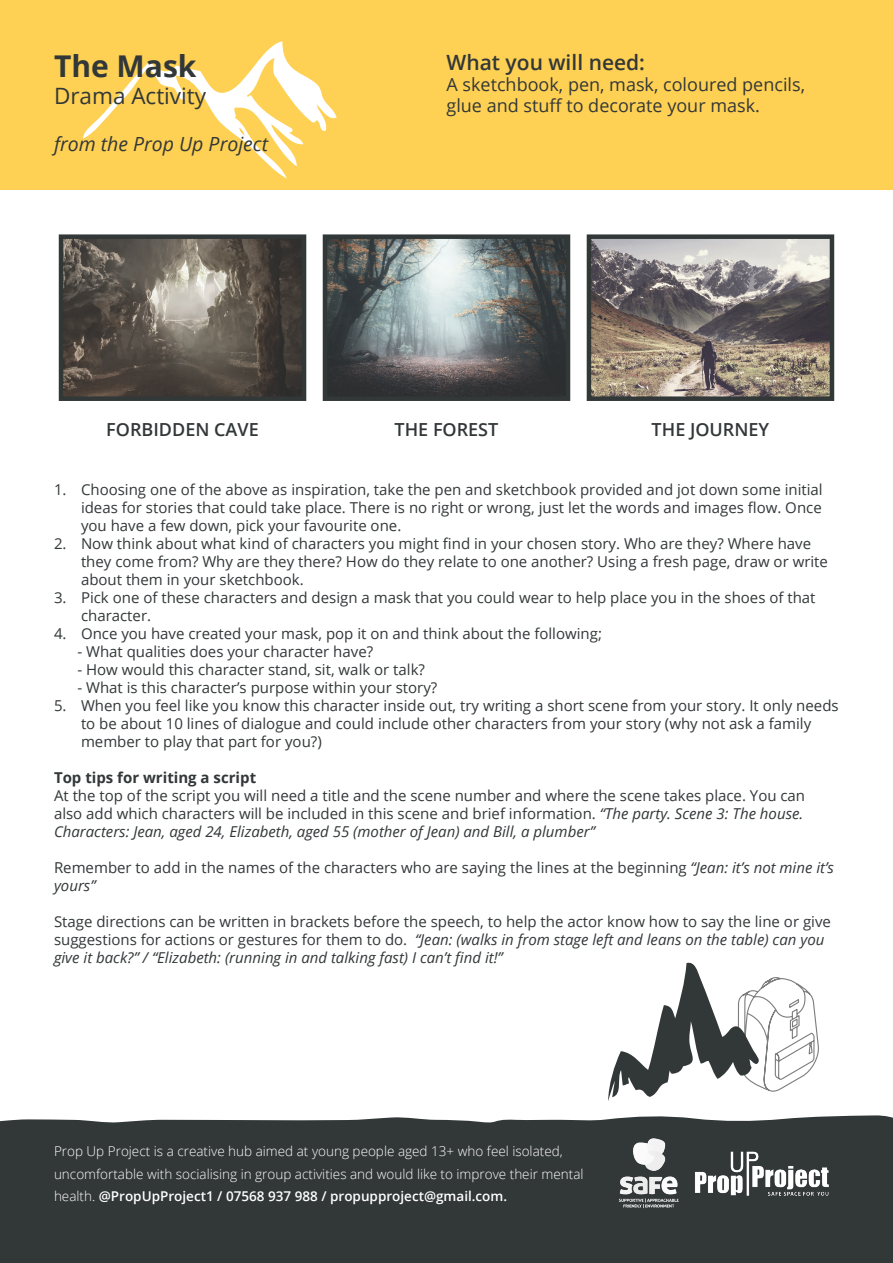
<style>
.page{position:relative;width:893px;height:1263px;background:#fff}
.page>*{position:absolute;margin:0;border:0;box-sizing:border-box;transform-origin:0 0}
.t1{font:700 30px "Open Sans";color:#323738}
.t2{font:22.5px "Open Sans";color:#323738}
.t3{font:600 21px "Open Sans";color:#323738}
.t4{font:italic 19.5px "Open Sans";color:#323738}
.t5{font:18px/21px "Open Sans";color:#323738}
.t6{font:600 18px "Open Sans";color:#323738}
.t7{font:15px/18px "Open Sans";color:#323738}
.t8{font:700 15px "Open Sans";color:#323738}
.t9{font:300 13.5px/22.5px "Open Sans";color:#fff}
.s1{font-style:italic}
.s2{font-weight:600}
</style>
<div class="page">
<div style="left:0;top:0;width:893px;height:190px;background:#fed053"></div>
<div style="left:0;top:1126px;width:893px;height:137px;background:#323738"></div>
<svg style="left:83px;top:41px;width:254px;height:138px"></svg>
<img style="left:64px;top:239px;width:237px;height:157px">
<div style="left:59px;top:234px;width:247px;height:167px;border:4px solid #323738"></div>
<img style="left:328px;top:239px;width:237px;height:157px">
<div style="left:323px;top:234px;width:247px;height:167px;border:4px solid #323738"></div>
<img style="left:592px;top:239px;width:237px;height:157px">
<div style="left:587px;top:234px;width:247px;height:167px;border:4px solid #323738"></div>
<img style="left:695px;top:1151px;width:134px;height:45px">
<img style="left:619px;top:1147px;width:60px;height:62px">
<svg style="left:737px;top:234px;width:84px;height:167px;background:#8d8680"></svg>
<svg style="left:0;top:962px;width:893px;height:185px"></svg>
<p class="t1" style="left:54px;top:45px;width:144px">The Mask</p>
<p class="t2" style="left:54px;top:80px;width:154px">Drama Activity</p>
<p class="t4" style="left:54px;top:130px;width:215px">from the Prop Up Project</p>
<p class="t3" style="left:446px;top:48px;width:200px">What you will need:</p>
<p class="t5" style="left:446px;top:74px;width:360px">A sketchbook, pen, mask, coloured pencils, glue and stuff to decorate your mask.</p>
<p class="t6" style="left:106px;top:417px;width:154px">FORBIDDEN CAVE</p>
<p class="t6" style="left:395px;top:417px;width:105px">THE FOREST</p>
<p class="t6" style="left:652px;top:417px;width:119px">THE JOURNEY</p>
<p class="t7" style="left:81px;top:480px;width:743px;text-align:justify;text-indent:-27px">1. Choosing one of the above as inspiration, take the pen and sketchbook provided and jot down some initial ideas for stories that could take place. There is no right or wrong, just let the words and images flow. Once you have a few down, pick your favourite one.</p>
<p class="t7" style="left:81px;top:534px;width:748px;text-indent:-27px">2. Now think about what kind of characters you might find in your chosen story. Who are they? Where have they come from? Why are they there? How do they relate to one another? Using a fresh page, draw or write about them in your sketchbook.</p>
<p class="t7" style="left:81px;top:588px;width:736px;text-indent:-27px">3. Pick one of these characters and design a mask that you could wear to help place you in the shoes of that character.</p>
<p class="t7" style="left:54px;top:624px;width:549px">4. Once you have created your mask, pop it on and think about the following;</p>
<p class="t7" style="left:77px;top:642px;width:297px">- What qualities does your character have?</p>
<p class="t7" style="left:77px;top:660px;width:349px">- How would this character stand, sit, walk or talk?</p>
<p class="t7" style="left:77px;top:678px;width:361px">- What is this character’s purpose within your story?</p>
<p class="t7" style="left:81px;top:696px;width:759px;text-indent:-27px">5. When you feel like you know this character inside out, try writing a short scene from your story. It only needs to be about 10 lines of dialogue and could include other characters from your story (why not ask a family member to play that part for you?)</p>
<p class="t8" style="left:54px;top:767px;width:204px">Top tips for writing a script</p>
<p class="t7" style="left:54px;top:786px;width:753px">At the top of the script you will need a title and the scene number and where the scene takes place. You can also add which characters will be included in this scene and brief information. <span class="s1">“The party. Scene 3: The house.<br>Characters: Jean, aged 24, Elizabeth, aged 55 (mother of Jean) and Bill, a plumber”</span></p>
<p class="t7" style="left:54px;top:858px;width:781px">Remember to add in the names of the characters who are saying the lines at the beginning <span class="s1">“Jean: it’s not mine it’s yours”</span></p>
<p class="t7" style="left:54px;top:912px;width:778px">Stage directions can be written in brackets before the speech, to help the actor know how to say the line or give suggestions for actions or gestures for them to do. <span class="s1">“Jean: (walks in from stage left and leans on the table) can you give it back?” / “Elizabeth: (running in and talking fast) I can’t find it!”</span></p>
<p class="t9" style="left:54px;top:1140px;width:531px">Prop Up Project is a creative hub aimed at young people aged 13+ who feel isolated, uncomfortable with socialising in group activities and would like to improve their mental health. <span class="s2">@PropUpProject1 / 07568 937 988 / propupproject@gmail.com.</span></p>
</div>
